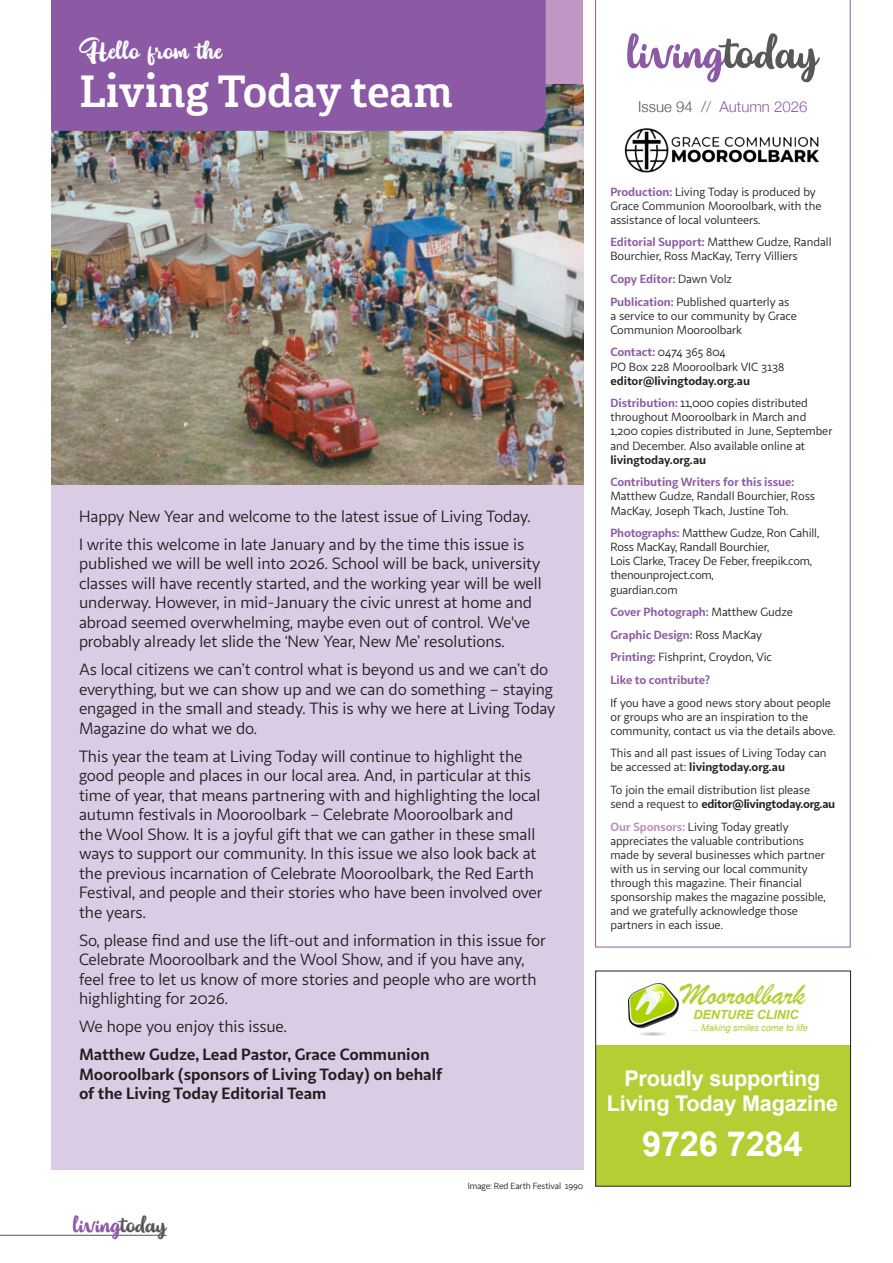
<style>
.page{position:relative;width:893px;height:1263px;background:#fff}
.page>*{position:absolute;margin:0;border:0;box-sizing:border-box;transform-origin:0 0}
.t1{font:67.5px "Bellatine Pro TRIAL";color:#8c5aa5}
.t2{font:700 45px "Gaspo Slab";color:#fff}
.t3{font:36px "Bellatine Pro TRIAL";color:#fff}
.t4{font:700 34.5px "Arial";letter-spacing:-.01em;color:#fff}
.t5{font:33px "Bellatine Pro TRIAL";color:#8c5aa5}
.t6{font:31.8px "Brush Script";letter-spacing:-.01em;color:#b3cf34}
.t7{font:700 21.6px/25.8px "Arial";letter-spacing:-.01em;color:#fff;text-align:center}
.t8{font:16.5px/19.5px "Sana Sans";letter-spacing:-.005em;color:#231f20}
.t9{font:700 16.5px/19.5px "Sana Sans";letter-spacing:-.01em;color:#231f20}
.t10{font:300 15px "Helvetica Neue";color:#8c5aa5}
.t11{font:italic 700 12.6px "Arial";letter-spacing:-.01em;color:#b3cf34}
.t12{font:12px/14.1px "Sana Sans";letter-spacing:-.01em;color:#231f20}
.t13{font:700 12px "Sana Sans";letter-spacing:-.01em;color:#8c5aa5}
.t14{font:italic 9.3px "Arial";letter-spacing:-.01em;color:#b3cf34}
.t15{font:9px "Sana Sans";letter-spacing:-.015em;color:#231f20}
.s1{color:#57585a}
.s2{font-weight:700;color:#8c5aa5}
.s3{font-weight:400;color:#231f20}
.s4{font-weight:700}
.s5{font-weight:700;color:#bd8cbf}
</style>
<div class="page">
<hr style="left:0;top:1235px;width:167px;height:1px;background:#57585a">
<div style="left:451px;top:0;width:132px;height:124px;background:#c296c4"></div>
<svg style="left:595px;top:0;width:255px;height:947px"></svg>
<div style="left:51px;top:85px;width:532px;height:1085px;background:#d9cce4"></div>
<img style="left:51px;top:85px;width:532px;height:400px">
<div style="left:51px;top:0;width:495px;height:131px;background:#8c5aa5"></div>
<img style="left:624px;top:126px;width:198px;height:50px">
<div style="left:596px;top:1046px;width:254px;height:140px;background:#b3cf34"></div>
<div style="left:595px;top:971px;width:256px;height:215px;border:1px solid #231f20"></div>
<img style="left:628px;top:983px;width:51px;height:53px">
<p class="t3" style="left:79px;top:29px;width:144px">Hello from the</p>
<p class="t2" style="left:79px;top:62px;width:375px">Living Today team</p>
<p class="t1" style="left:627px;top:13px;width:193px">living<span class="s1">today</span></p>
<p class="t10" style="left:638px;top:95px;width:171px"><span class="s1">Issue 94 /</span>/ Autumn 2026</p>
<p class="t8" style="left:79px;top:506px;width:453px">Happy New Year and welcome to the latest issue of Living Today.</p>
<p class="t8" style="left:79px;top:534px;width:464px">I write this welcome in late January and by the time this issue is published we will be well into 2026. School will be back, university classes will have recently started, and the working year will be well underway. However, in mid-January the civic unrest at home and abroad seemed overwhelming, maybe even out of control. We've probably already let slide the ‘New Year, New Me’ resolutions.</p>
<p class="t8" style="left:79px;top:660px;width:478px">As local citizens we can’t control what is beyond us and we can’t do everything, but we can show up and we can do something – staying engaged in the small and steady. This is why we here at Living Today Magazine do what we do.</p>
<p class="t8" style="left:79px;top:746px;width:465px">This year the team at Living Today will continue to highlight the good people and places in our local area. And, in particular at this time of year, that means partnering with and highlighting the local autumn festivals in Mooroolbark – Celebrate Mooroolbark and<br>the Wool Show. It is a joyful gift that we can gather in these small ways to support our community. In this issue we also look back at the previous incarnation of Celebrate Mooroolbark, the Red Earth Festival, and people and their stories who have been involved over the years.</p>
<p class="t8" style="left:79px;top:930px;width:468px">So, please find and use the lift-out and information in this issue for Celebrate Mooroolbark and the Wool Show, and if you have any, feel free to let us know of more stories and people who are worth highlighting for 2026.</p>
<p class="t8" style="left:79px;top:1017px;width:210px">We hope you enjoy this issue.</p>
<p class="t9" style="left:79px;top:1044px;width:365px">Matthew Gudze, Lead Pastor, Grace Communion<br>Mooroolbark (sponsors of Living Today) on behalf of the Living Today Editorial Team</p>
<h3 class="t5" style="left:73px;top:1205px;width:95px">living<span class="s1">today</span></h3>
<p class="t15" style="left:468px;top:1180px;width:117px">Image: Red Earth Festival 1990</p>
<p class="t12" style="left:610px;top:184px;width:213px"><span class="s2">Production:</span> Living Today is produced by<br>Grace Communion Mooroolbark, with the assistance of local volunteers.</p>
<p class="t12" style="left:610px;top:235px;width:223px"><span class="s2">Editorial Support:</span> Matthew Gudze, Randall<br>Bourchier, Ross MacKay, Terry Villiers</p>
<p class="t13" style="left:610px;top:271px;width:123px">Copy Editor: <span class="s3">Dawn Volz</span></p>
<p class="t12" style="left:610px;top:295px;width:188px"><span class="s2">Publication:</span> Published quarterly as a service to our community by Grace<br>Communion Mooroolbark</p>
<p class="t12" style="left:610px;top:345px;width:176px"><span class="s2">Contact:</span> 0474 365 804<br>PO Box 228 Mooroolbark VIC 3138 <span class="s4">editor@livingtoday.org.au</span></p>
<p class="t12" style="left:610px;top:396px;width:224px"><span class="s2">Distribution:</span> 11,000 copies distributed throughout Mooroolbark in March and 1,200 copies distributed in June, September and December. Also available online at <span class="s4">livingtoday.org.au</span></p>
<p class="t12" style="left:610px;top:475px;width:206px"><span class="s2">Contributing Writers for this issue:<br></span>Matthew Gudze, Randall Bourchier, Ross<br>MacKay, Joseph Tkach, Justine Toh.</p>
<p class="t12" style="left:610px;top:526px;width:210px"><span class="s2">Photographs:</span> Matthew Gudze, Ron Cahill,<br>Ross MacKay, Randall Bourchier,<br>Lois Clarke, Tracey De Feber, freepik.com, thenounproject.com,<br>guardian.com</p>
<p class="t13" style="left:610px;top:604px;width:184px">Cover Photograph: <span class="s3">Matthew Gudze</span></p>
<p class="t13" style="left:610px;top:627px;width:153px">Graphic Design: <span class="s3">Ross MacKay</span></p>
<p class="t12" style="left:610px;top:650px;width:163px"><span class="s2">Printing:</span> Fishprint, Croydon, Vic</p>
<p class="t13" style="left:610px;top:672px;width:101px">Like to contribute?</p>
<p class="t12" style="left:610px;top:695px;width:227px">If you have a good news story about people or groups who are an inspiration to the community, contact us via the details above.</p>
<p class="t12" style="left:610px;top:746px;width:218px">This and all past issues of Living Today can be accessed at: <span class="s4">livingtoday.org.au</span></p>
<p class="t12" style="left:610px;top:783px;width:226px">To join the email distribution list please send a request to <span class="s4">editor@livingtoday.org.au</span></p>
<p class="t12" style="left:610px;top:820px;width:217px"><span class="s5">Our Sponsors:</span> Living Today greatly appreciates the valuable contributions made by several businesses which partner with us in serving our local community through this magazine. Their financial sponsorship makes the magazine possible, and we gratefully acknowledge those partners in each issue.</p>
<p class="t6" style="left:681px;top:973px;width:125px">Mooroolbark</p>
<p class="t11" style="left:693px;top:1006px;width:107px">DENTURE CLINIC</p>
<p class="t14" style="left:691px;top:1021px;width:118px">... Making smiles come to life</p>
<p class="t7" style="left:607px;top:1066px;width:233px">Proudly supporting<br>Living Today Magazine</p>
<p class="t4" style="left:642px;top:1121px;width:162px">9726 7284</p>
</div>
